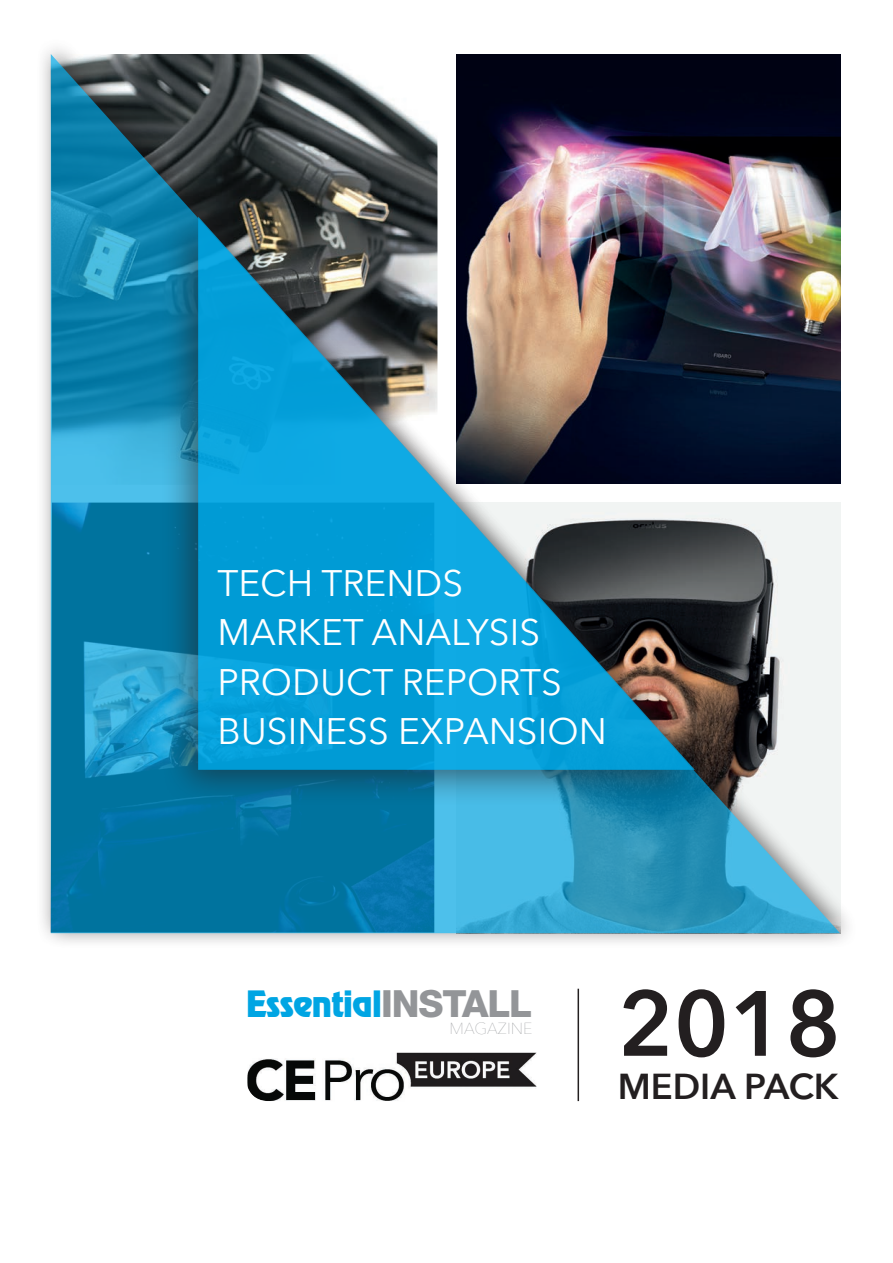
<style>
.page{position:relative;width:893px;height:1263px;background:#fff}
.page>*{position:absolute;margin:0;border:0;box-sizing:border-box;transform-origin:0 0}
.t1{font:600 91.5px "Avenir Next";color:#231f20}
.t2{font:36.9px/49.5px "Avenir Next";color:#fff}
.t3{font:600 36px "Avenir Next";color:#231f20}
.t4{font:32.7px "Revue";letter-spacing:-.02em;color:#00a5e3}
.t5{font:200 15.9px "Avenir Next";color:#939598}
.s1{font-family:"Helvetica Neue";font-weight:800;font-size:37.5px;color:#939598}
</style>
<div class="page">
<img style="left:247px;top:1053px;width:289px;height:48px">
<hr style="left:578px;top:989px;width:1px;height:112px;background:#231f20">
<div style="left:36px;top:36px;width:823px;height:913px;background:#231f20;opacity:.8"></div>
<img style="left:51px;top:54px;width:789px;height:879px">
<div style="left:160px;top:200px;width:552px;height:608px;background:#231f20;opacity:.7"></div>
<img style="left:198px;top:216px;width:497px;height:554px">
<p class="t2" style="left:217px;top:557px;width:391px">TECH TRENDS<br>MARKET ANALYSIS<br>PRODUCT REPORTS<br>BUSINESS EXPANSION</p>
<p class="t4" style="left:246px;top:982px;width:288px">Essential<span class="s1">INSTALL</span></p>
<p class="t5" style="left:449px;top:1015px;width:85px">MAGAZINE</p>
<h1 class="t1" style="left:618px;top:945px;width:225px">2018</h1>
<p class="t3" style="left:618px;top:1055px;width:222px">MEDIA PACK</p>
</div>
